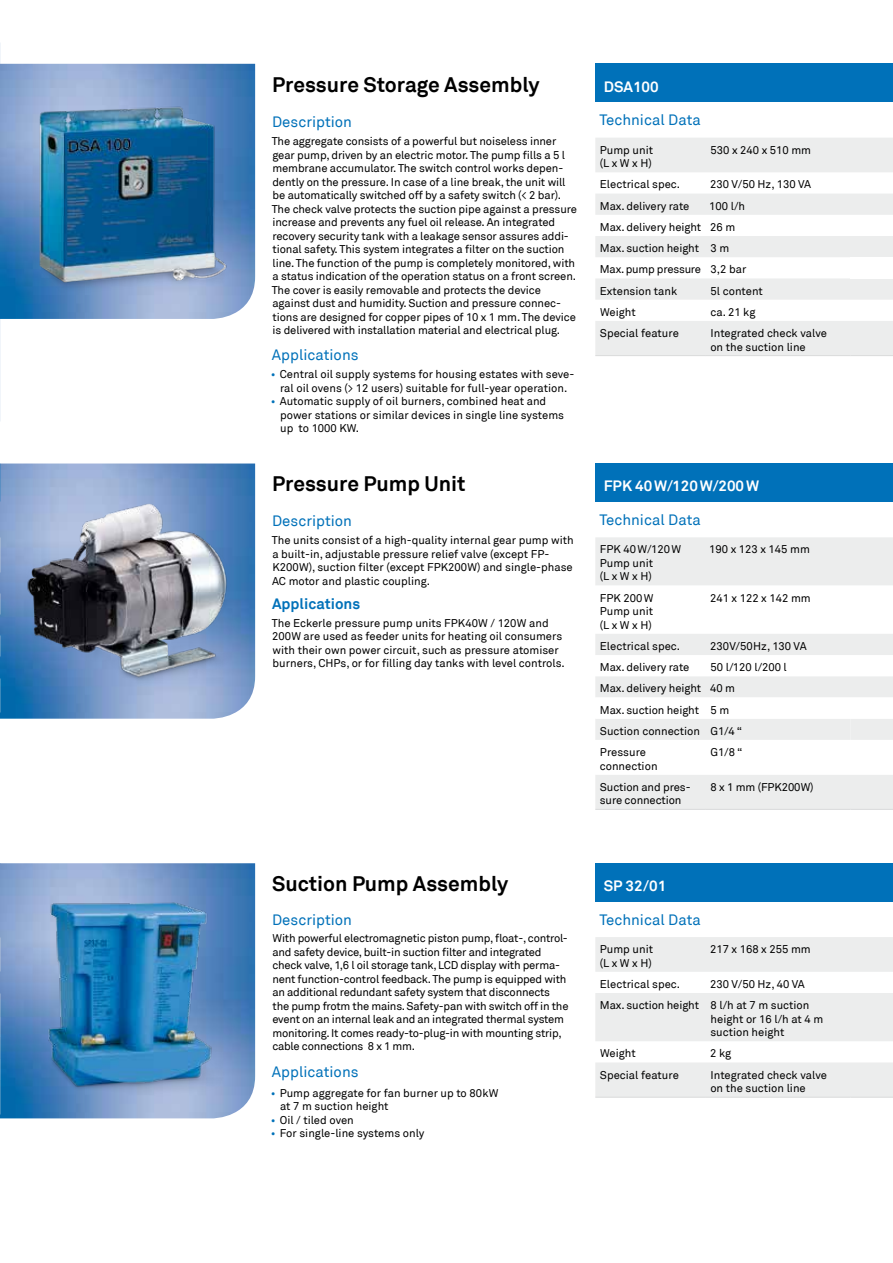
<style>
.page{position:relative;width:893px;height:1263px;background:#fff}
.page>*{position:absolute;margin:0;border:0;box-sizing:border-box;transform-origin:0 0}
.t1{font:700 21px "Akkurat";color:#000}
.t2{font:15px "Akkurat";color:#0071b9}
.t3{font:700 15px "Akkurat";color:#fff}
.t4{font:700 15px "Akkurat";color:#0071b9}
.t5{font:11.25px/13.5px "Akkurat";letter-spacing:-.01em;color:#000}
.s1{color:#0071b9}
</style>
<div class="page">
<img style="left:0;top:64px;width:255px;height:255px">
<div style="left:595px;top:64px;width:298px;height:38px;background:#0071b9"></div>
<img style="left:0;top:70px;width:248px;height:237px">
<img style="left:0;top:463px;width:255px;height:256px">
<div style="left:595px;top:463px;width:298px;height:39px;background:#0071b9"></div>
<img style="left:19px;top:489px;width:217px;height:206px">
<div style="left:595px;top:863px;width:298px;height:38px;background:#0071b9"></div>
<img style="left:0;top:863px;width:255px;height:255px">
<div style="left:595px;top:138px;width:298px;height:34px;background:#eceded"></div>
<svg style="left:595px;top:194px;width:298px;height:161px;fill:#eceded"></svg>
<div style="left:850px;top:257px;width:43px;height:21px;background:#fff"></div>
<hr style="left:595px;top:355px;width:111px;height:1px;background:#d9dadb">
<hr style="left:706px;top:355px;width:144px;height:1px;background:#d9dadb">
<hr style="left:850px;top:355px;width:43px;height:1px;background:#d9dadb">
<div style="left:595px;top:537px;width:298px;height:48px;background:#eceded"></div>
<div style="left:595px;top:634px;width:298px;height:175px;background:#eceded"></div>
<svg style="left:595px;top:655px;width:298px;height:120px"></svg>
<hr style="left:595px;top:809px;width:111px;height:1px;background:#d9dadb">
<hr style="left:706px;top:809px;width:144px;height:1px;background:#d9dadb">
<hr style="left:850px;top:809px;width:43px;height:1px;background:#d9dadb">
<div style="left:595px;top:937px;width:298px;height:35px;background:#eceded"></div>
<svg style="left:595px;top:993px;width:298px;height:104px"></svg>
<hr style="left:595px;top:1097px;width:111px;height:1px;background:#d9dadb">
<hr style="left:706px;top:1097px;width:144px;height:1px;background:#d9dadb">
<hr style="left:850px;top:1097px;width:43px;height:1px;background:#d9dadb">
<h1 class="t1" style="left:272px;top:71px;width:269px">Pressure Storage Assembly</h1>
<h2 class="t2" style="left:272px;top:113px;width:81px">Description</h2>
<p class="t5" style="left:272px;top:135px;width:307px">The aggregate consists of a powerful but noiseless inner gear pump, driven by an electric motor. The pump fills a 5 l membrane accumulator. The switch control works depen&shy;dently on the pressure. In case of a line break, the unit will be automatically switched off by a safety switch (&lt; 2 bar).<br>The check valve protects the suction pipe against a pressure increase and prevents any fuel oil release. An integrated recovery security tank with a leakage sensor assures addi&shy;tional safety. This system integrates a filter on the suction line. The function of the pump is completely monitored, with a status indication of the operation status on a front screen.<br>The cover is easily removable and protects the device against dust and humidity. Suction and pressure connec&shy;tions are designed for copper pipes of 10 x 1 mm. The device is delivered with installation material and electrical plug.</p>
<h2 class="t2" style="left:272px;top:346px;width:88px">Applications</h2>
<p class="t5" style="left:271px;top:368px;width:305px;text-align:center"><span class="s1">•</span> Central oil supply systems for housing estates with seve&shy;ral oil ovens (&gt; 12 users) suitable for full-year operation.</p>
<p class="t5" style="left:280px;top:395px;width:285px;text-indent:-9px"><span class="s1">•</span> Automatic supply of oil burners, combined heat and power stations or similar devices in single line systems up to 1000 KW.</p>
<h1 class="t1" style="left:272px;top:471px;width:195px">Pressure Pump Unit</h1>
<h2 class="t2" style="left:272px;top:512px;width:81px">Description</h2>
<p class="t5" style="left:272px;top:534px;width:304px">The units consist of a high-quality internal gear pump with a built-in, adjustable pressure relief valve (except FP-K200W), suction filter (except FPK200W) and single-phase AC motor and plastic coupling.</p>
<h2 class="t4" style="left:272px;top:594px;width:90px">Applications</h2>
<p class="t5" style="left:272px;top:616px;width:294px">The Eckerle pressure pump units FPK40W / 120W and 200W are used as feeder units for heating oil consumers with their own power circuit, such as pressure atomiser burners, CHPs, or for filling day tanks with level controls.</p>
<h2 class="t3" style="left:604px;top:77px;width:56px">DSA100</h2>
<h2 class="t2" style="left:599px;top:111px;width:103px">Technical Data</h2>
<p class="t5" style="left:600px;top:143px;width:55px">Pump unit (L x W x H)</p>
<p class="t5" style="left:711px;top:143px;width:102px">530 x 240 x 510 mm</p>
<p class="t5" style="left:600px;top:178px;width:82px">Electrical spec.</p>
<p class="t5" style="left:710px;top:178px;width:103px">230 V/50 Hz, 130 VA</p>
<p class="t5" style="left:600px;top:199px;width:91px">Max. delivery rate</p>
<p class="t5" style="left:600px;top:195px;width:148px;line-height:21.1px;text-indent:109px">100 l/h<br>Max. delivery height 26 m<br>Max. suction height 3 m<br>Max. pump pressure 3,2 bar<br>Extension tank</p>
<p class="t5" style="left:711px;top:284px;width:54px">5l content</p>
<p class="t5" style="left:600px;top:305px;width:37px">Weight</p>
<p class="t5" style="left:710px;top:305px;width:47px">ca. 21 kg</p>
<p class="t5" style="left:600px;top:327px;width:81px">Special feature</p>
<p class="t5" style="left:710px;top:327px;width:118px">Integrated check valve on the suction line</p>
<h2 class="t3" style="left:604px;top:477px;width:157px">FPK 40W/120W/200W</h2>
<h2 class="t2" style="left:599px;top:511px;width:103px">Technical Data</h2>
<p class="t5" style="left:600px;top:543px;width:83px">FPK 40W/120W<br>Pump unit<br>(L x W x H)</p>
<p class="t5" style="left:709px;top:543px;width:102px">190 x 123 x 145 mm</p>
<p class="t5" style="left:600px;top:591px;width:55px;text-align:justify">FPK 200W Pump unit (L x W x H)</p>
<p class="t5" style="left:710px;top:591px;width:102px">241 x 122 x 142 mm</p>
<p class="t5" style="left:600px;top:639px;width:82px">Electrical spec.</p>
<p class="t5" style="left:710px;top:639px;width:98px">230V/50Hz, 130 VA</p>
<p class="t5" style="left:600px;top:661px;width:91px">Max. delivery rate</p>
<p class="t5" style="left:600px;top:657px;width:189px;line-height:21.1px;text-indent:111px">50 l/120 l/200 l<br>Max. delivery height 40 m<br>Max. suction height 5 m<br>Suction connection G1/4 “<br>Pressure</p>
<p class="t5" style="left:600px;top:759px;width:59px">connection</p>
<p class="t5" style="left:710px;top:746px;width:33px">G1/8 “</p>
<p class="t5" style="left:600px;top:780px;width:92px">Suction and pres&shy;sure connection</p>
<p class="t5" style="left:710px;top:780px;width:105px">8 x 1 mm (FPK200W)</p>
<h1 class="t1" style="left:272px;top:870px;width:238px">Suction Pump Assembly</h1>
<h2 class="t2" style="left:272px;top:911px;width:81px">Description</h2>
<p class="t5" style="left:272px;top:932px;width:298px">With powerful electromagnetic piston pump, float-, control&shy;and safety device, built-in suction filter and integrated check valve, 1,6 l oil storage tank, LCD display with perma&shy;nent function-control feedback. The pump is equipped with an additional redundant safety system that disconnects the pump frotm the mains. Safety-pan with switch off in the event on an internal leak and an integrated thermal system monitoring. It comes ready-to-plug-in with mounting strip, cable connections 8 x 1 mm.</p>
<h2 class="t2" style="left:272px;top:1063px;width:88px">Applications</h2>
<p class="t5" style="left:280px;top:1086px;width:220px;text-indent:-9px"><span class="s1">•</span> Pump aggregate for fan burner up to 80kW at 7 m suction height</p>
<p class="t5" style="left:271px;top:1113px;width:85px"><span class="s1">•</span> Oil / tiled oven</p>
<p class="t5" style="left:271px;top:1127px;width:155px"><span class="s1">•</span> For single-line systems only</p>
<h2 class="t3" style="left:604px;top:876px;width:64px">SP 32/01</h2>
<h2 class="t2" style="left:599px;top:911px;width:103px">Technical Data</h2>
<p class="t5" style="left:600px;top:943px;width:55px">Pump unit (L x W x H)</p>
<p class="t5" style="left:710px;top:943px;width:102px">217 x 168 x 255 mm</p>
<p class="t5" style="left:600px;top:977px;width:82px">Electrical spec.</p>
<p class="t5" style="left:600px;top:974px;width:211px;line-height:21.1px;text-indent:110px">230 V/50 Hz, 40 VA<br>Max. suction height 8 l/h at 7 m suction</p>
<p class="t5" style="left:710px;top:1012px;width:114px">height or 16 l/h at 4 m suction height</p>
<p class="t5" style="left:600px;top:1047px;width:37px">Weight</p>
<p class="t5" style="left:710px;top:1047px;width:23px">2 kg</p>
<p class="t5" style="left:600px;top:1068px;width:81px">Special feature</p>
<p class="t5" style="left:710px;top:1068px;width:118px">Integrated check valve on the suction line</p>
</div>
